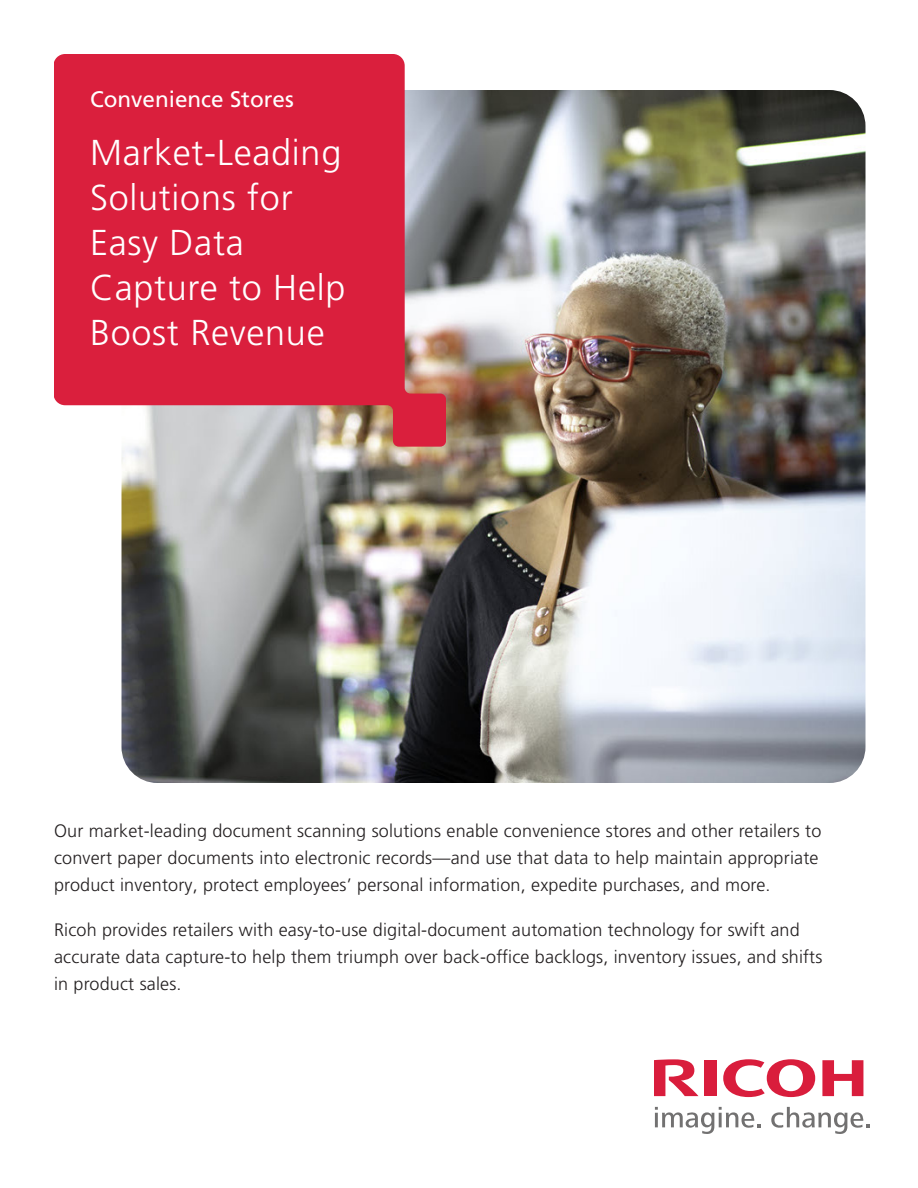
<style>
.page{position:relative;width:918px;height:1188px;background:#fff}
.page>*{position:absolute;margin:0;border:0;box-sizing:border-box;transform-origin:0 0}
.t1{font:300 36px/45px "Frutiger LT Pro";letter-spacing:.02em;color:#fff}
.t2{font:22.5px "Frutiger LT Pro";color:#fff}
.t3{font:300 18px/27px "Frutiger LT Pro";letter-spacing:.01em;color:#231f20}
</style>
<div class="page">
<img style="left:122px;top:90px;width:744px;height:693px">
<svg style="left:723px;top:1059px;width:92px;height:38px"></svg>
<svg style="left:822px;top:1060px;width:41px;height:36px"></svg>
<div style="left:704px;top:1060px;width:12px;height:36px;background:#d91d3c"></div>
<svg style="left:654px;top:1059px;width:44px;height:37px"></svg>
<svg style="left:655px;top:1107px;width:106px;height:27px"></svg>
<svg style="left:771px;top:1107px;width:99px;height:27px"></svg>
<svg style="left:54px;top:54px;width:392px;height:393px;background:#d63c55"></svg>
<p class="t2" style="left:90px;top:86px;width:205px">Convenience Stores</p>
<p class="t1" style="left:90px;top:131px;width:257px">Market-Leading<br>Solutions for<br>Easy Data<br>Capture to Help<br>Boost Revenue</p>
<p class="t3" style="left:54px;top:817px;width:769px">Our market-leading document scanning solutions enable convenience stores and other retailers to convert paper documents into electronic records—and use that data to help maintain appropriate product inventory, protect employees’ personal information, expedite purchases, and more.</p>
<p class="t3" style="left:54px;top:916px;width:770px">Ricoh provides retailers with easy-to-use digital-document automation technology for swift and accurate data capture-to help them triumph over back-office backlogs, inventory issues, and shifts in product sales.</p>
</div>
